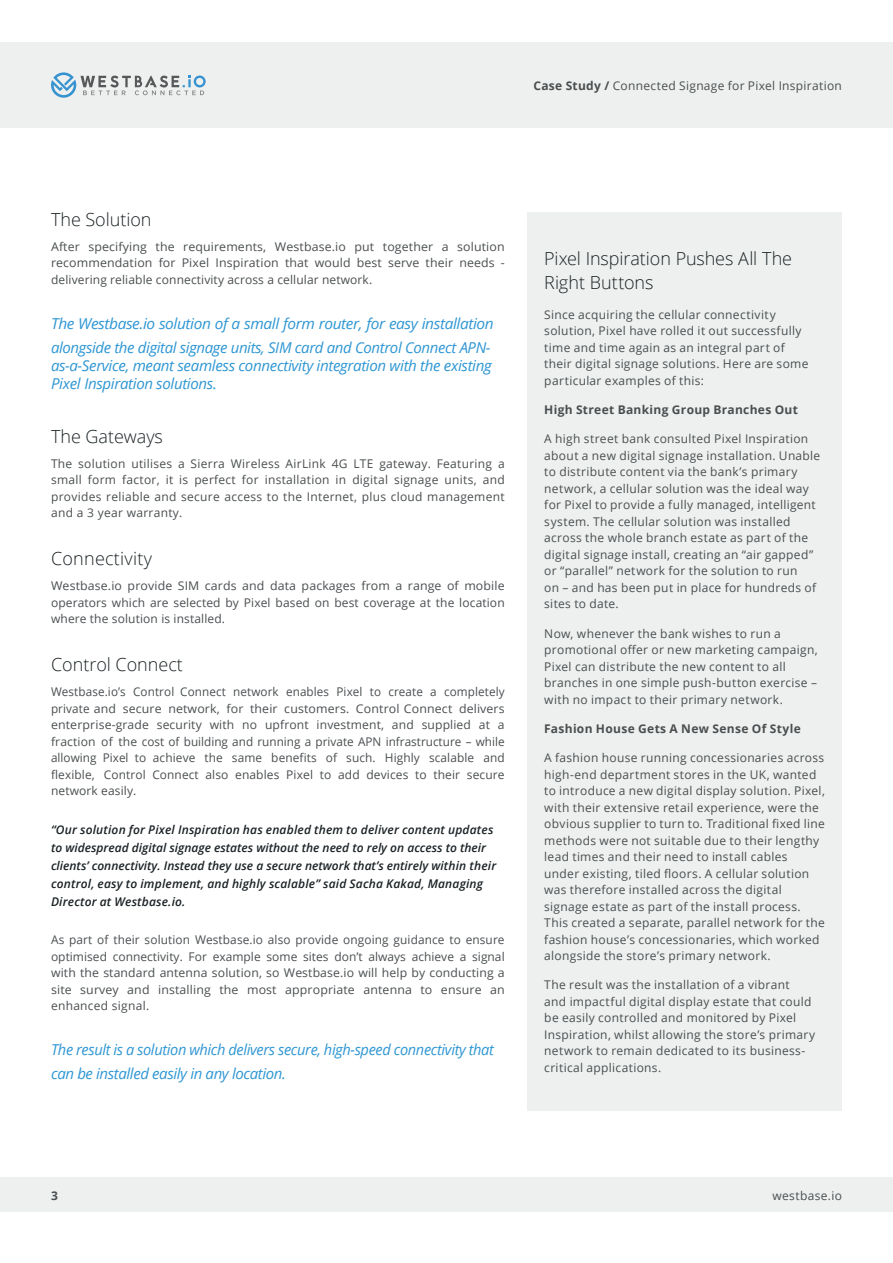
<style>
.page{position:relative;width:893px;height:1263px;background:#fff}
.page>*{position:absolute;margin:0;border:0;box-sizing:border-box;transform-origin:0 0}
.t1{font:300 18px/24px "Open Sans";color:#1a2124}
.t2{font:italic 15px/24px "Open Sans";letter-spacing:-.02em;color:#2e96d3}
.t3{font:12px/16.5px "Open Sans";letter-spacing:.025em;color:#4a4e50;text-align:justify}
.t4{font:italic 600 12px/18px "Open Sans";letter-spacing:.015em;color:#1a2124}
.t5{font:700 12px "Open Sans";letter-spacing:.025em;color:#4a4e50}
.s1{font-weight:700}
</style>
<div class="page">
<div style="left:0;top:1178px;width:893px;height:34px;background:#eef0ef"></div>
<div style="left:0;top:43px;width:893px;height:85px;background:#eef0ef"></div>
<svg style="left:51px;top:72px;width:155px;height:26px"></svg>
<div style="left:527px;top:213px;width:315px;height:898px;background:#eef0ef"></div>
<p class="t3" style="left:533px;top:77px;width:310px"><span class="s1">Case Study /</span> Connected Signage for Pixel Inspiration</p>
<h1 class="t1" style="left:51px;top:207px;width:102px">The Solution</h1>
<p class="t3" style="left:51px;top:238px;width:455px">After specifying the requirements, Westbase.io put together a solution recommendation for Pixel Inspiration that would best serve their needs - delivering reliable connectivity across a cellular network.</p>
<p class="t2" style="left:51px;top:311px;width:444px">The Westbase.io solution of a small form router, for easy installation alongside the digital signage units, SIM card and Control Connect APN-</p>
<p class="t2" style="left:51px;top:356px;width:442px;line-height:18px">as-a-Service, meant seamless connectivity integration with the existing<br>Pixel Inspiration solutions.</p>
<h1 class="t1" style="left:51px;top:424px;width:113px">The Gateways</h1>
<p class="t3" style="left:51px;top:455px;width:455px">The solution utilises a Sierra Wireless AirLink 4G LTE gateway. Featuring a small form factor, it is perfect for installation in digital signage units, and provides reliable and secure access to the Internet, plus cloud management and a 3 year warranty.</p>
<h1 class="t1" style="left:51px;top:546px;width:102px">Connectivity</h1>
<p class="t3" style="left:51px;top:577px;width:455px">Westbase.io provide SIM cards and data packages from a range of mobile operators which are selected by Pixel based on best coverage at the location where the solution is installed.</p>
<h1 class="t1" style="left:51px;top:652px;width:133px">Control Connect</h1>
<p class="t3" style="left:51px;top:683px;width:455px">Westbase.io’s Control Connect network enables Pixel to create a completely private and secure network, for their customers. Control Connect delivers enterprise-grade security with no upfront investment, and supplied at a fraction of the cost of building and running a private APN infrastructure – while allowing Pixel to achieve the same benefits of such. Highly scalable and flexible, Control Connect also enables Pixel to add devices to their secure network easily.</p>
<p class="t4" style="left:51px;top:821px;width:447px">“Our solution for Pixel Inspiration has enabled them to deliver content updates to widespread digital signage estates without the need to rely on access to their clients’ connectivity. Instead they use a secure network that’s entirely within their control, easy to implement, and highly scalable” said Sacha Kakad, Managing Director at Westbase.io.</p>
<p class="t3" style="left:51px;top:931px;width:455px">As part of their solution Westbase.io also provide ongoing guidance to ensure optimised connectivity. For example some sites don’t always achieve a signal with the standard antenna solution, so Westbase.io will help by conducting a site survey and installing the most appropriate antenna to ensure an enhanced signal.</p>
<p class="t2" style="left:51px;top:1037px;width:444px">The result is a solution which delivers secure, high-speed connectivity that can be installed easily in any location.</p>
<h1 class="t1" style="left:544px;top:246px;width:249px">Pixel Inspiration Pushes All The<br>Right Buttons</h1>
<p class="t3" style="left:544px;top:306px;width:266px;text-align:left">Since acquiring the cellular connectivity solution, Pixel have rolled it out successfully time and time again as an integral part of their digital signage solutions. Here are some particular examples of this:</p>
<p class="t5" style="left:544px;top:401px;width:255px">High Street Banking Group Branches Out</p>
<p class="t3" style="left:544px;top:430px;width:278px;text-align:left">A high street bank consulted Pixel Inspiration about a new digital signage installation. Unable to distribute content via the bank’s primary network, a cellular solution was the ideal way for Pixel to provide a fully managed, intelligent system. The cellular solution was installed across the whole branch estate as part of the digital signage install, creating an “air gapped” or “parallel” network for the solution to run<br>on – and has been put in place for hundreds of sites to date.</p>
<p class="t3" style="left:544px;top:625px;width:275px;text-align:left">Now, whenever the bank wishes to run a promotional offer or new marketing campaign, Pixel can distribute the new content to all branches in one simple push-button exercise – with no impact to their primary network.</p>
<p class="t5" style="left:544px;top:720px;width:258px">Fashion House Gets A New Sense Of Style</p>
<p class="t3" style="left:544px;top:749px;width:282px;text-align:left">A fashion house running concessionaries across high-end department stores in the UK, wanted to introduce a new digital display solution. Pixel, with their extensive retail experience, were the obvious supplier to turn to. Traditional fixed line methods were not suitable due to their lengthy lead times and their need to install cables under existing, tiled floors. A cellular solution was therefore installed across the digital signage estate as part of the install process.<br>This created a separate, parallel network for the fashion house’s concessionaries, which worked alongside the store’s primary network.</p>
<p class="t3" style="left:544px;top:976px;width:272px;text-align:left">The result was the installation of a vibrant<br>and impactful digital display estate that could be easily controlled and monitored by Pixel Inspiration, whilst allowing the store’s primary network to remain dedicated to its business&shy;critical applications.</p>
<p class="t5" style="left:51px;top:1187px;width:8px">3</p>
<p class="t3" style="left:772px;top:1186px;width:71px">westbase.io</p>
</div>
